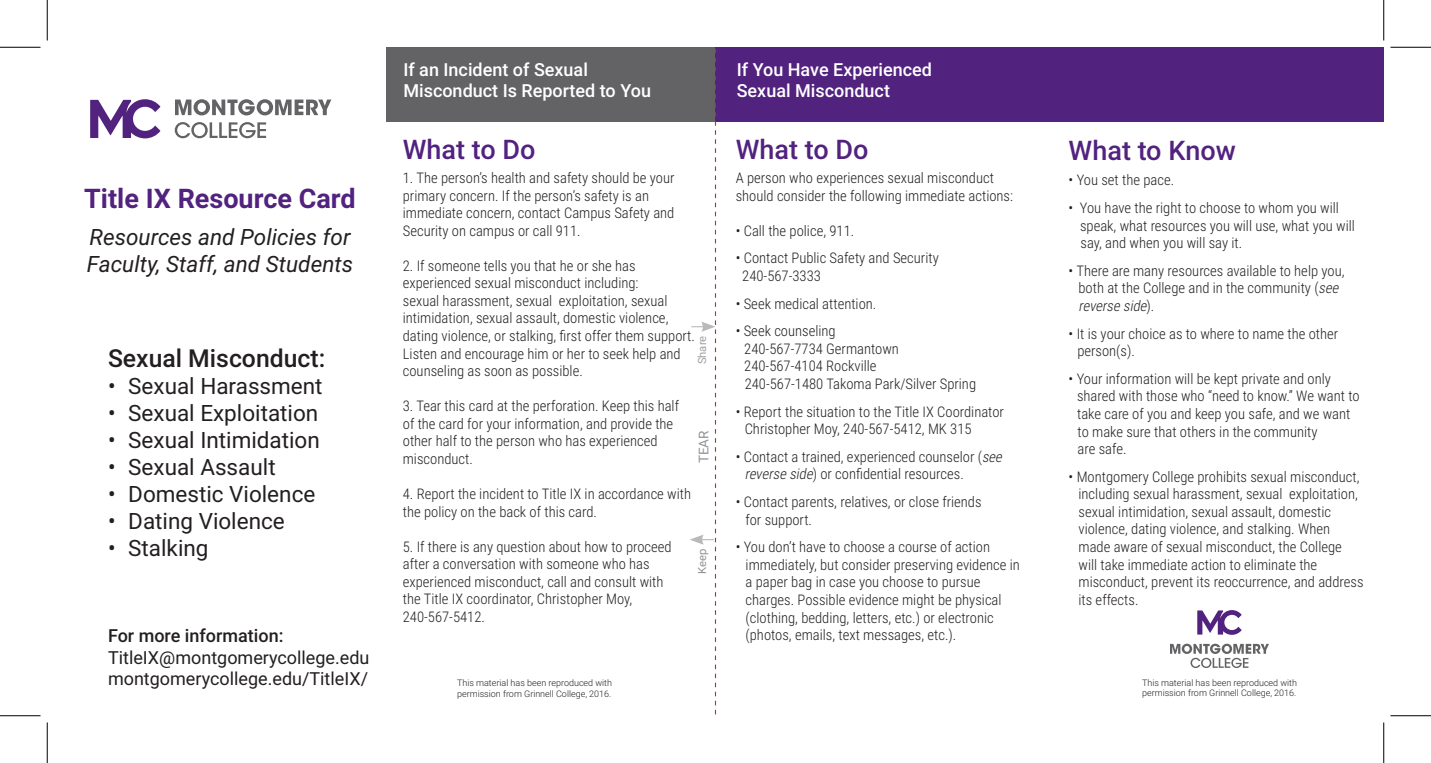
<style>
.page{position:relative;width:1431px;height:763px;background:#fff}
.page>*{position:absolute;margin:0;border:0;box-sizing:border-box;transform-origin:0 0}
.t1{font:500 27px "Roboto";color:#52227f}
.t2{font:700 27px "Roboto";color:#52227f}
.t3{font:500 24.75px "Roboto";color:#231f20}
.t4{font:22.5px "Roboto";color:#231f20}
.t5{font:italic 22.5px "Roboto";color:#231f20}
.t6{font:500 18px "Roboto";color:#fff}
.t7{font:18px "Roboto";color:#231f20}
.t8{font:500 18px "Roboto";color:#231f20}
.t9{font:300 14.62px/17.6px "Roboto Condensed";color:#231f20}
.t10{font:italic 300 14.62px "Roboto Condensed";color:#231f20}
.t11{font:13.5px "Roboto";color:#919396}
.t12{font:11.25px "Roboto";color:#a0a1a5}
.t13{font:11.25px "Roboto";color:#919396}
.t14{font:300 9px/10.8px "Roboto";color:#231f20}
.s1{font-style:italic}
.s2{font-style:normal}
</style>
<div class="page">
<svg style="left:90px;top:99px;width:71px;height:39px"></svg>
<svg style="left:175px;top:99px;width:156px;height:16px"></svg>
<svg style="left:175px;top:122px;width:91px;height:16px"></svg>
<div style="left:386px;top:47px;width:331px;height:74px;background:#636366"></div>
<div style="left:716px;top:47px;width:668px;height:74px;background:#52227f"></div>
<svg style="left:1197px;top:610px;width:45px;height:25px"></svg>
<svg style="left:1170px;top:643px;width:99px;height:25px"></svg>
<svg style="left:690px;top:47px;width:26px;height:668px"></svg>
<hr style="left:0;top:47px;width:40px;height:1px;background:#000">
<hr style="left:1390px;top:47px;width:41px;height:1px;background:#000">
<hr style="left:0;top:715px;width:40px;height:1px;background:#000">
<hr style="left:1390px;top:715px;width:41px;height:1px;background:#000">
<hr style="left:47px;top:0;width:1px;height:40px;background:#000">
<hr style="left:47px;top:722px;width:1px;height:41px;background:#000">
<hr style="left:1383px;top:0;width:1px;height:40px;background:#000">
<hr style="left:1383px;top:722px;width:1px;height:41px;background:#000">
<p class="t2" style="left:84px;top:179px;width:273px">Title IX Resource Card</p>
<p class="t5" style="left:89px;top:221px;width:263px">Resources and Policies for</p>
<p class="t5" style="left:87px;top:248px;width:268px">Faculty, Staff, and Students</p>
<p class="t3" style="left:108px;top:340px;width:219px">Sexual Misconduct:</p>
<p class="t4" style="left:108px;top:370px;width:216px">• Sexual Harassment</p>
<p class="t4" style="left:108px;top:397px;width:212px">• Sexual Exploitation</p>
<p class="t4" style="left:108px;top:424px;width:213px">• Sexual Intimidation</p>
<p class="t4" style="left:108px;top:451px;width:169px">• Sexual Assault</p>
<p class="t4" style="left:108px;top:478px;width:209px">• Domestic Violence</p>
<p class="t4" style="left:108px;top:505px;width:178px">• Dating Violence</p>
<p class="t4" style="left:108px;top:532px;width:102px">• Stalking</p>
<p class="t8" style="left:108px;top:623px;width:177px">For more information:</p>
<p class="t7" style="left:108px;top:644px;width:263px">TitleIX@montgomerycollege.edu</p>
<p class="t7" style="left:108px;top:666px;width:262px">montgomerycollege.edu/TitleIX/</p>
<p class="t6" style="left:403px;top:57px;width:186px">If an Incident of Sexual</p>
<p class="t6" style="left:403px;top:78px;width:249px">Misconduct Is Reported to You</p>
<p class="t1" style="left:403px;top:130px;width:134px">What to Do</p>
<p class="t9" style="left:403px;top:168px;width:273px">1. The person’s health and safety should be your primary concern. If the person’s safety is an immediate concern, contact Campus Safety and Security on campus or call 911.</p>
<p class="t9" style="left:403px;top:256px;width:294px">2. If someone tells you that he or she has experienced sexual misconduct including:<br>sexual harassment, sexual exploitation, sexual intimidation, sexual assault, domestic violence, dating violence, or stalking, first offer them support.<br>Listen and encourage him or her to seek help and counseling as soon as possible.</p>
<p class="t9" style="left:403px;top:397px;width:278px">3. Tear this card at the perforation. Keep this half</p>
<p class="t9" style="left:403px;top:414px;width:272px">of the card for your information, and provide the other half to the person who has experienced misconduct.</p>
<p class="t9" style="left:403px;top:484px;width:290px">4. Report the incident to Title IX in accordance with the policy on the back of this card.</p>
<p class="t9" style="left:403px;top:537px;width:270px">5. If there is any question about how to proceed after a conversation with someone who has experienced misconduct, call and consult with the Title IX coordinator, Christopher Moy, 240-567-5412.</p>
<p class="t12" style="left:694px;top:364px;width:30px;rotate:-90deg">Share</p>
<p class="t11" style="left:694px;top:463px;width:34px;rotate:-90deg">TEAR</p>
<p class="t13" style="left:694px;top:574px;width:27px;rotate:-90deg">Keep</p>
<p class="t6" style="left:737px;top:57px;width:197px">If You Have Experienced</p>
<p class="t6" style="left:737px;top:78px;width:155px">Sexual Misconduct</p>
<p class="t1" style="left:736px;top:130px;width:134px">What to Do</p>
<p class="t9" style="left:736px;top:168px;width:279px">A person who experiences sexual misconduct should consider the following immediate actions:</p>
<p class="t9" style="left:736px;top:221px;width:120px">• Call the police, 911.</p>
<p class="t9" style="left:742px;top:249px;width:198px;text-indent:-7px">• Contact Public Safety and Security<br>240-567-3333</p>
<p class="t9" style="left:736px;top:294px;width:142px">• Seek medical attention.</p>
<p class="t9" style="left:736px;top:322px;width:102px">• Seek counseling</p>
<p class="t9" style="left:744px;top:339px;width:156px">240-567-7734 Germantown</p>
<p class="t9" style="left:744px;top:357px;width:134px">240-567-4104 Rockville</p>
<p class="t9" style="left:745px;top:374px;width:233px">240-567-1480 Takoma Park/Silver Spring</p>
<p class="t9" style="left:745px;top:402px;width:261px;text-indent:-9px">• Report the situation to the Title IX Coordinator<br>Christopher Moy, 240-567-5412, MK 315</p>
<p class="t9" style="left:745px;top:447px;width:262px;text-indent:-9px">• Contact a trained, experienced counselor (<span class="s1">see reverse side</span>) or confidential resources.</p>
<p class="t9" style="left:745px;top:492px;width:238px;text-indent:-10px">• Contact parents, relatives, or close friends for support.</p>
<p class="t9" style="left:736px;top:538px;width:256px">• You don’t have to choose a course of action</p>
<p class="t9" style="left:746px;top:555px;width:276px">immediately, but consider preserving evidence in</p>
<p class="t9" style="left:746px;top:573px;width:236px">a paper bag in case you choose to pursue</p>
<p class="t9" style="left:746px;top:590px;width:257px">charges. Possible evidence might be physical</p>
<p class="t9" style="left:746px;top:608px;width:250px">(clothing, bedding, letters, etc.) or electronic</p>
<p class="t9" style="left:746px;top:625px;width:212px">(photos, emails, text messages, etc.).</p>
<p class="t1" style="left:1069px;top:131px;width:169px">What to Know</p>
<p class="t9" style="left:1069px;top:171px;width:107px">• You set the pace.</p>
<p class="t9" style="left:1069px;top:199px;width:272px">• You have the right to choose to whom you will</p>
<p class="t9" style="left:1080px;top:216px;width:276px">speak, what resources you will use, what you will</p>
<p class="t9" style="left:1080px;top:234px;width:163px">say, and when you will say it.</p>
<p class="t9" style="left:1069px;top:261px;width:277px">• There are many resources available to help you,</p>
<p class="t9" style="left:1079px;top:279px;width:265px">both at the College and in the community (<span class="s1">see</span></p>
<p class="t10" style="left:1079px;top:295px;width:77px">reverse side<span class="s2">) .</span></p>
<p class="t9" style="left:1069px;top:324px;width:271px">• It is your choice as to where to name the other</p>
<p class="t9" style="left:1077px;top:342px;width:59px">person(s).</p>
<p class="t9" style="left:1069px;top:369px;width:264px">• Your information will be kept private and only</p>
<p class="t9" style="left:1077px;top:387px;width:284px">shared with those who “need to know.” We want to</p>
<p class="t9" style="left:1077px;top:404px;width:275px">take care of you and keep you safe, and we want</p>
<p class="t9" style="left:1078px;top:422px;width:241px">to make sure that others in the community</p>
<p class="t9" style="left:1078px;top:439px;width:50px">are safe.</p>
<p class="t9" style="left:1069px;top:467px;width:293px">• Montgomery College prohibits sexual misconduct,</p>
<p class="t9" style="left:1079px;top:485px;width:281px">including sexual harassment, sexual exploitation,</p>
<p class="t9" style="left:1079px;top:502px;width:254px">sexual intimidation, sexual assault, domestic</p>
<p class="t9" style="left:1079px;top:520px;width:253px">violence, dating violence, and stalking. When</p>
<p class="t9" style="left:1079px;top:537px;width:265px">made aware of sexual misconduct, the College</p>
<p class="t9" style="left:1079px;top:555px;width:240px">will take immediate action to eliminate the</p>
<p class="t9" style="left:1079px;top:572px;width:287px">misconduct, prevent its reoccurrence, and address</p>
<p class="t9" style="left:1079px;top:590px;width:62px">its effects.</p>
<p class="t14" style="left:457px;top:677px;width:157px">This material has been reproduced with permission from Grinnell College, 2016.</p>
<p class="t14" style="left:1142px;top:676px;width:157px">This material has been reproduced with permission from Grinnell College, 2016.</p>
</div>
